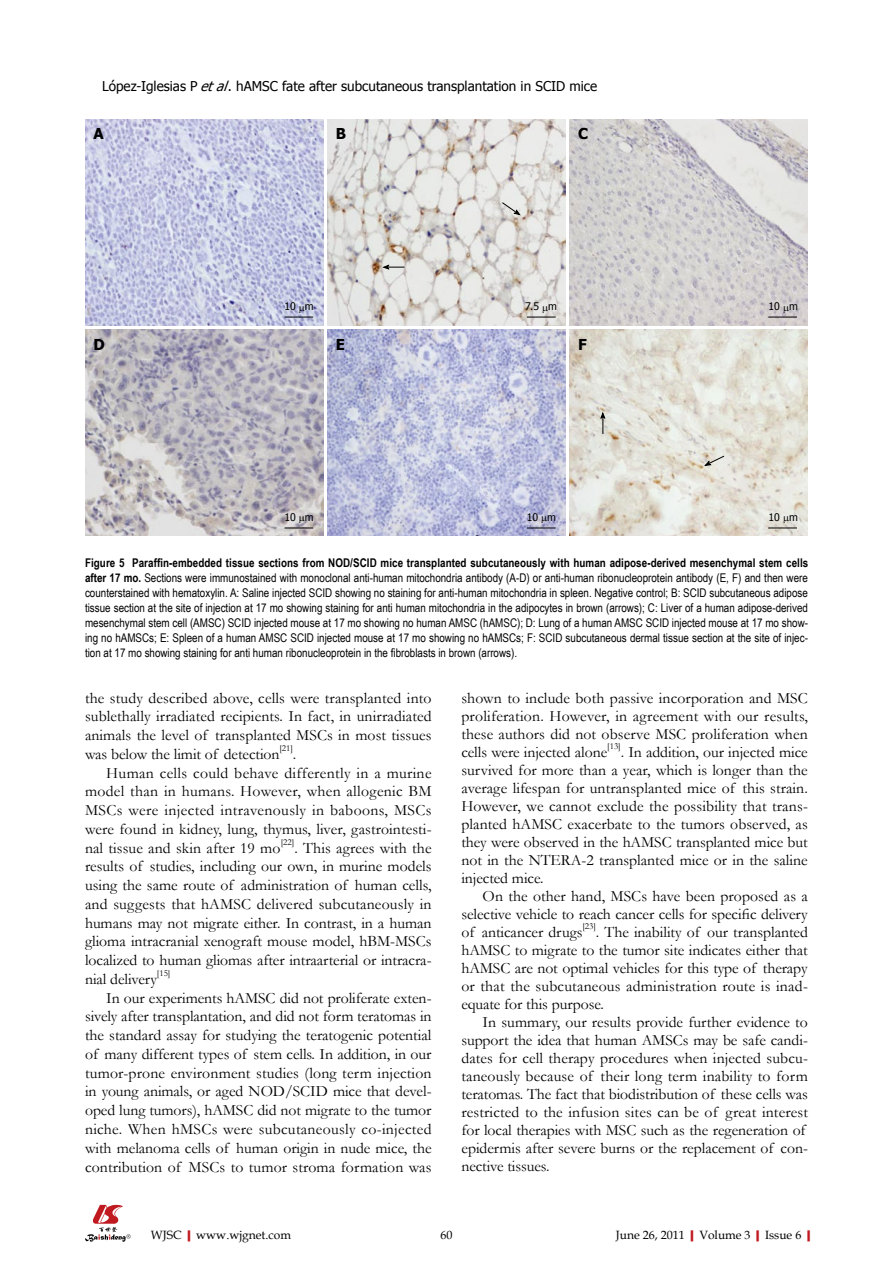
<style>
.page{position:relative;width:893px;height:1263px;background:#fff}
.page>*{position:absolute;margin:0;border:0;box-sizing:border-box;transform-origin:0 0}
.t1{font:15.75px/18px "Garamond";letter-spacing:.005em;color:#000;text-align:justify}
.t2{font:15.75px "Garamond";letter-spacing:.025em;color:#000}
.t3{font:700 15px "Tahoma";color:#000}
.t4{font:13.5px "Tahoma";color:#000}
.t5{font:12px/15px "Arial Narrow";color:#000;text-align:justify}
.t6{font:12px "Book Antiqua";color:#000}
.t7{font:10.5px "Tahoma";letter-spacing:-.005em;color:#000}
.t8{font:9.15px "Garamond";letter-spacing:-.005em;color:#000}
.s1{font-style:italic}
.s2{font-weight:700}
.s3{font-weight:700;color:#c01920}
</style>
<div class="page">
<svg style="left:85px;top:1205px;width:46px;height:37px"></svg>
<img style="left:85px;top:119px;width:238px;height:206px">
<img style="left:327px;top:119px;width:239px;height:206px">
<img style="left:570px;top:119px;width:238px;height:206px">
<img style="left:85px;top:329px;width:238px;height:207px">
<img style="left:570px;top:329px;width:238px;height:207px">
<img style="left:327px;top:329px;width:239px;height:207px">
<svg style="left:502px;top:202px;width:18px;height:13px"></svg>
<svg style="left:383px;top:265px;width:21px;height:5px"></svg>
<svg style="left:600px;top:413px;width:5px;height:21px"></svg>
<svg style="left:705px;top:456px;width:20px;height:10px"></svg>
<svg style="left:285px;top:306px;width:28px;height:12px"></svg>
<svg style="left:527px;top:306px;width:29px;height:12px"></svg>
<svg style="left:768px;top:516px;width:29px;height:13px"></svg>
<svg style="left:768px;top:306px;width:29px;height:12px"></svg>
<svg style="left:285px;top:516px;width:28px;height:13px"></svg>
<svg style="left:527px;top:516px;width:29px;height:13px"></svg>
<p class="t4" style="left:102px;top:77px;width:497px">López-Iglesias P <span class="s1">etal</span>. hAMSC fate after subcutaneous transplantation in SCID mice</p>
<p class="t3" style="left:94px;top:123px;width:12px">A</p>
<p class="t3" style="left:336px;top:123px;width:12px">B</p>
<p class="t3" style="left:578px;top:123px;width:12px">C</p>
<p class="t3" style="left:94px;top:334px;width:13px">D</p>
<p class="t7" style="left:284px;top:300px;width:31px">10 m</p>
<p class="t7" style="left:525px;top:300px;width:33px">7.5 m</p>
<p class="t3" style="left:336px;top:334px;width:11px">E</p>
<p class="t3" style="left:578px;top:334px;width:10px">F</p>
<p class="t7" style="left:284px;top:510px;width:31px">10 m</p>
<p class="t7" style="left:527px;top:510px;width:31px">10 m</p>
<p class="t7" style="left:768px;top:300px;width:31px">10 m</p>
<p class="t7" style="left:768px;top:510px;width:31px">10 m</p>
<p class="t5" style="left:85px;top:555px;width:725px"><span class="s2">Figure 5 Paraffin-embedded tissue sections from NOD/SCID mice transplanted subcutaneously with human adipose-derived mesenchymal stem cells after 17 mo.</span> Sections were immunostained with monoclonal anti-human mitochondria antibody (A-D) or anti-human ribonucleoprotein antibody (E, F) and then were counterstained with hematoxylin. A: Saline injected SCID showing no staining for anti-human mitochondria in spleen. Negative control; B: SCID subcutaneous adipose tissue section at the site of injection at 17 mo showing staining for anti human mitochondria in the adipocytes in brown (arrows); C: Liver of a human adipose-derived mesenchymal stem cell (AMSC) SCID injected mouse at 17 mo showing no human AMSC (hAMSC); D: Lung of a human AMSC SCID injected mouse at 17 mo show&shy;ing no hAMSCs; E: Spleen of a human AMSC SCID injected mouse at 17 mo showing no hAMSCs; F: SCID subcutaneous dermal tissue section at the site of injec&shy;tion at 17 mo showing staining for anti human ribonucleoprotein in the fibroblasts in brown (arrows).</p>
<p class="t1" style="left:85px;top:688px;width:348px;line-height:18.8px">the study described above, cells were transplanted into sublethally irradiated recipients. In fact, in unirradiated animals the level of transplanted MSCs in most tissues was below the limit of detection</p>
<p class="t8" style="left:280px;top:742px;width:15px">[21]</p>
<p class="t1" style="left:293px;top:745px;width:5px">.</p>
<p class="t1" style="left:106px;top:763px;width:327px">Human cells could behave differently in a murine</p>
<p class="t1" style="left:85px;top:782px;width:348px">model than in humans. However, when allogenic BM</p>
<p class="t2" style="left:85px;top:800px;width:348px">MSCs were injected intravenously in baboons, MSCs</p>
<p class="t1" style="left:85px;top:820px;width:348px">were found in kidney, lung, thymus, liver, gastrointesti-</p>
<p class="t1" style="left:85px;top:838px;width:197px">nal tissue and skin after 19 mo</p>
<p class="t8" style="left:281px;top:836px;width:15px">[22]</p>
<p class="t1" style="left:85px;top:838px;width:348px;line-height:18.8px;text-indent:209px">. This agrees with the results of studies, including our own, in murine models using the same route of administration of human cells, and suggests that hAMSC delivered subcutaneously in humans may not migrate either. In contrast, in a human glioma intracranial xenograft mouse model, hBM-MSCs localized to human gliomas after intraarterial or intracra&shy;nial delivery</p>
<p class="t8" style="left:157px;top:967px;width:15px">[15]</p>
<p class="t1" style="left:85px;top:988px;width:348px;line-height:18.8px;text-indent:21px">In our experiments hAMSC did not proliferate exten&shy;sively after transplantation, and did not form teratomas in the standard assay for studying the teratogenic potential of many different types of stem cells. In addition, in our tumor-prone environment studies (long term injection in young animals, or aged NOD/SCID mice that devel&shy;oped lung tumors), hAMSC did not migrate to the tumor niche. When hMSCs were subcutaneously co-injected with melanoma cells of human origin in nude mice, the contribution of MSCs to tumor stroma formation was</p>
<p class="t1" style="left:461px;top:688px;width:348px">shown to include both passive incorporation and MSC proliferation. However, in agreement with our results, these authors did not observe MSC proliferation when cells were injected alone</p>
<p class="t8" style="left:607px;top:740px;width:15px">[13]</p>
<p class="t1" style="left:461px;top:742px;width:348px;text-indent:159px">. In addition, our injected mice survived for more than a year, which is longer than the average lifespan for untransplanted mice of this strain.<br>However, we cannot exclude the possibility that trans&shy;planted hAMSC exacerbate to the tumors observed, as they were observed in the hAMSC transplanted mice but not in the NTERA-2 transplanted mice or in the saline injected mice.</p>
<p class="t1" style="left:461px;top:886px;width:348px;text-indent:21px">On the other hand, MSCs have been proposed as a selective vehicle to reach cancer cells for specific delivery of anticancer drugs</p>
<p class="t8" style="left:582px;top:920px;width:15px">[23]</p>
<p class="t1" style="left:461px;top:922px;width:348px;text-indent:134px">. The inability of our transplanted hAMSC to migrate to the tumor site indicates either that hAMSC are not optimal vehicles for this type of therapy or that the subcutaneous administration route is inad&shy;equate for this purpose.</p>
<p class="t1" style="left:461px;top:1012px;width:348px;text-align:left;text-indent:21px">In summary, our results provide further evidence to support the idea that human AMSCs may be safe candi&shy;dates for cell therapy procedures when injected subcu&shy;taneously because of their long term inability to form teratomas. The fact that biodistribution of these cells was restricted to the infusion sites can be of great interest for local therapies with MSC such as the regeneration of epidermis after severe burns or the replacement of con&shy;nective tissues.</p>
<p class="t6" style="left:151px;top:1226px;width:141px">WJSC<span class="s3">|</span>www.wjgnet.com</p>
<p class="t6" style="left:440px;top:1226px;width:13px">60</p>
<p class="t6" style="left:616px;top:1226px;width:202px">June 26, 2011<span class="s3">|</span>Volume 3<span class="s3">|</span>Issue 6<span class="s3">|</span></p>
</div>
